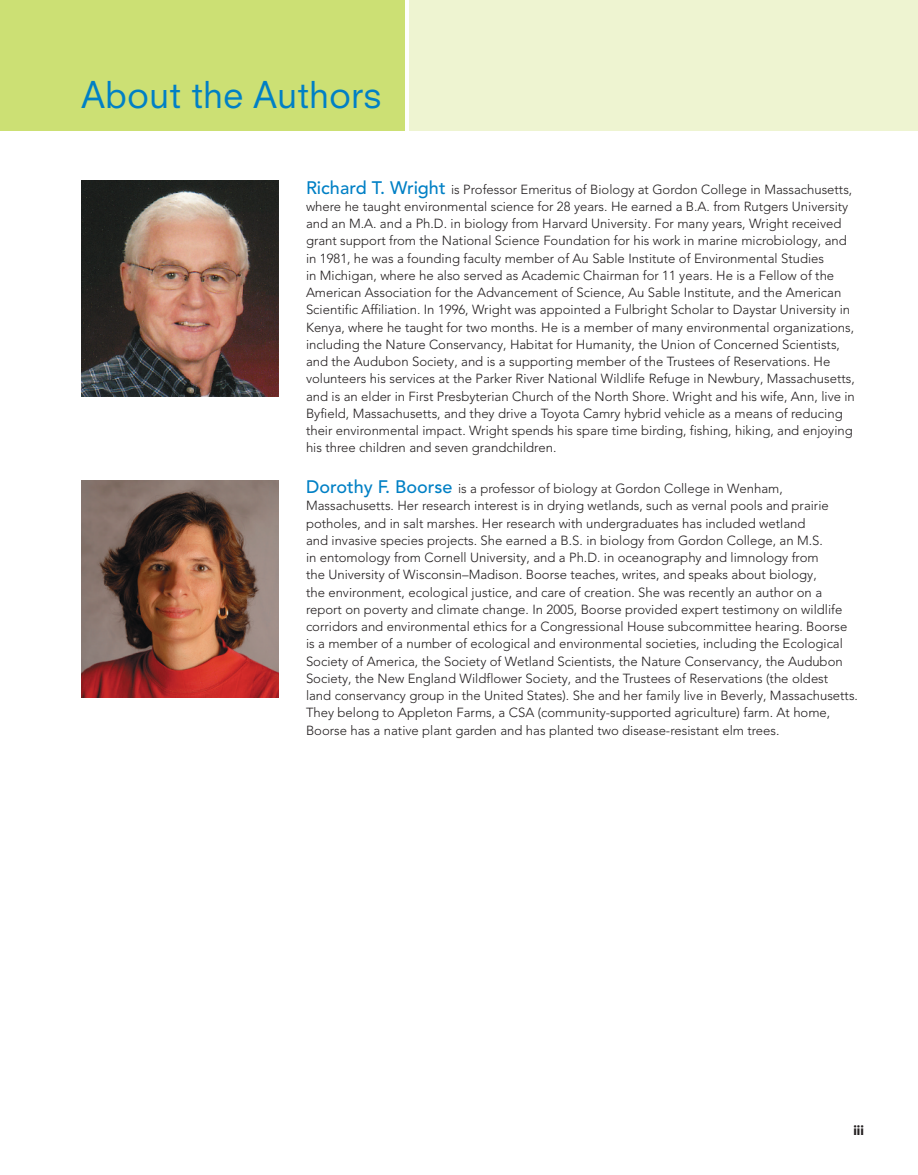
<style>
.page{position:relative;width:918px;height:1175px;background:#fff}
.page>*{position:absolute;margin:0;border:0;box-sizing:border-box;transform-origin:0 0}
.t1{font:36px "Neuzeit SLT Std";color:#0080c5}
.t2{font:900 13.5px "Avenir LT Pro";color:#231f20}
.t3{font:300 13.2px/17.2px "Avenir LT Pro";color:#231f20}
.s1{font-weight:500;font-size:18px;color:#0080c5}
</style>
<div class="page">
<div style="left:410px;top:0;width:508px;height:130px;background:#eef4d1"></div>
<div style="left:0;top:0;width:404px;height:130px;background:#cce074"></div>
<img style="left:81px;top:180px;width:198px;height:216px">
<img style="left:81px;top:481px;width:198px;height:216px">
<p class="t1" style="left:81px;top:73px;width:302px">about the authors</p>
<p class="t3" style="left:306px;top:180px;width:550px"><span class="s1">Richard T. Wright</span> is Professor Emeritus of Biology at Gordon College in Massachusetts, where he taught environmental science for 28 years. He earned a B.A. from Rutgers University and an M.A. and a Ph.D. in biology from Harvard University. For many years, Wright received grant support from the National Science Foundation for his work in marine microbiology, and in 1981, he was a founding faculty member of Au Sable Institute of Environmental Studies<br>in Michigan, where he also served as Academic Chairman for 11 years. He is a Fellow of the American A ssociation for the Advancement of Science, Au Sable Institute, and the American Scientific Affiliation. In 1996, Wright was appointed a Fulbright Scholar to Daystar University in Kenya, where he taught for two months. He is a member of many environmental organizations, including the Nature Conservancy, Habitat for Humanity, the Union of Concerned Scientists, and the Audubon Society, and is a supporting member of the Trustees of Reservations. He volunteers his services at the Parker River National Wildlife Refuge in Newbury, Massachusetts, and is an elder in First Presbyterian Church of the North Shore. Wright and his wife, Ann, live in Byfield, Massachusetts, and they drive a Toyota Camry hybrid vehicle as a means of reducing their environmental impact. Wright spends his spare time birding, fishing, hiking, and enjoying his three children and seven grandchildren.</p>
<p class="t3" style="left:306px;top:480px;width:554px"><span class="s1">Dorothy F. Boorse</span> is a professor of biology at Gordon College in Wenham, Massachusetts. Her research interest is in drying wetlands, such as vernal pools and prairie potholes, and in salt marshes. Her research with undergraduates has included wetland<br>and invasive species projects. She earned a B.S. in biology from Gordon College, an M.S.<br>in entomology from Cornell University, and a Ph.D. in oceanography and limnology from<br>the University of Wisconsin–Madison. Boorse teaches, writes, and speaks about biology,<br>the environment, ecological justice, and care of creation. She was recently an author on a report on poverty and climate change. In 2005, Boorse provided expert testimony on wildlife corridors and environmental ethics for a Congressional House subcommittee hearing. Boorse is a member of a number of ecological and environmental societies, including the Ecological Society of America, the Society of Wetland Scientists, the Nature Conservancy, the Audubon Society, the New England Wildflower Society, and the Trustees of Reservations (the oldest<br>land conservancy group in the United States). She and her family live in Beverly, Massachusetts.<br>They belong to Appleton Farms, a CSA (community-supported agriculture) farm. At home, Boorse has a native plant garden and has planted two disease-resistant elm trees.</p>
<p class="t2" style="left:853px;top:1122px;width:12px">iii</p>
</div>
